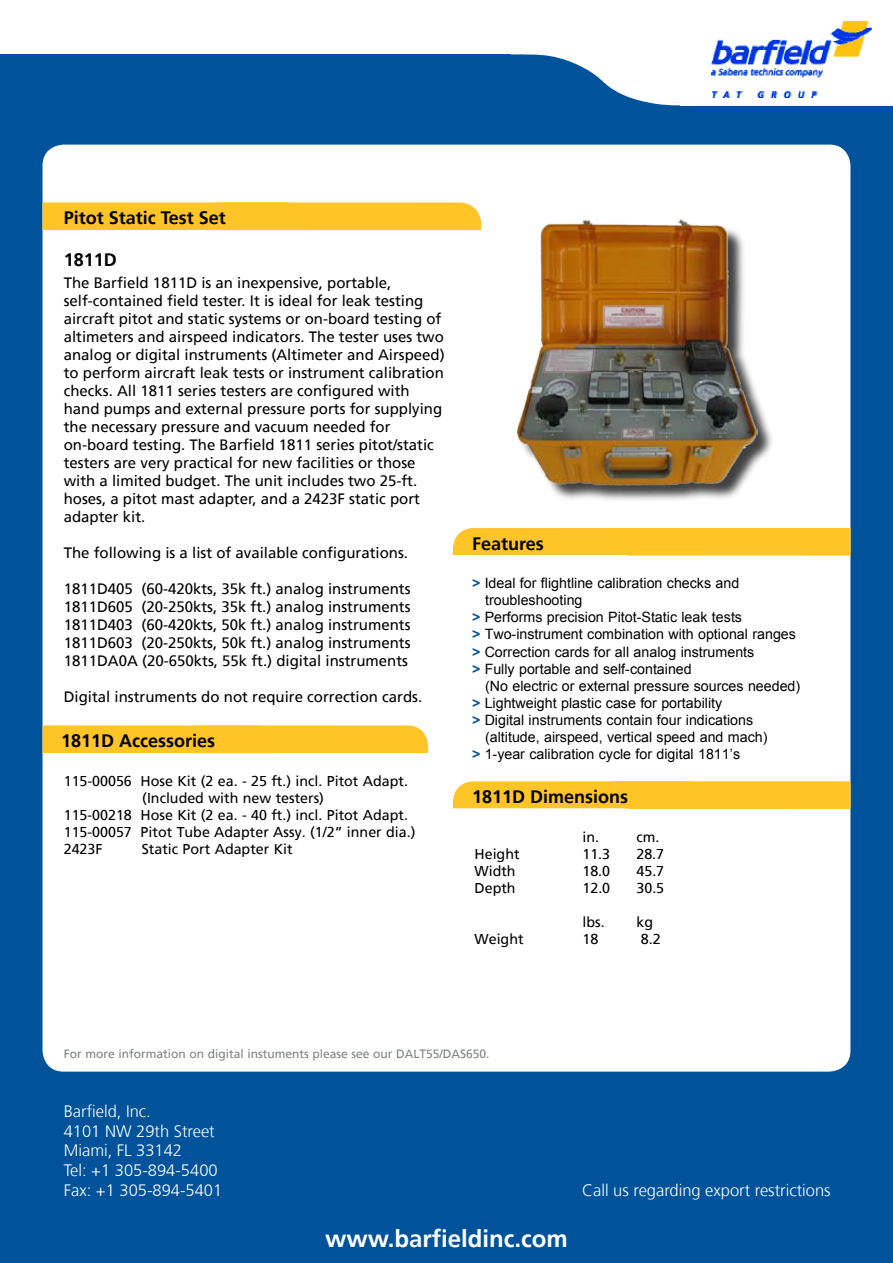
<style>
.page{position:relative;width:893px;height:1263px;background:#fff}
.page>*{position:absolute;margin:0;border:0;box-sizing:border-box;transform-origin:0 0}
.t1{font:700 24px "Frutiger";color:#fff}
.t2{font:700 18px "Frutiger";color:#000}
.t3{font:300 16.5px/19.8px "Frutiger";color:#fff}
.t4{font:15px/18px "Frutiger";color:#000}
.t5{font:14.25px "Arial";color:#000}
.t6{font:14.25px "Frutiger";color:#000}
.t7{font:12px "Frutiger";color:#7e8082}
.s1{font-weight:700;color:#00539b}
</style>
<div class="page">
<div style="left:0;top:34px;width:893px;height:1229px;background:#00539b"></div>
<div style="left:43px;top:145px;width:807px;height:926px;background:#fff;border-radius:21px"></div>
<div style="left:680px;top:0;width:213px;height:105px;background:#fff"></div>
<div style="left:0;top:0;width:893px;height:54px;background:#fff"></div>
<img style="left:719px;top:21px;width:153px;height:77px">
<svg style="left:510px;top:39px;width:209px;height:67px"></svg>
<div style="left:43px;top:202px;width:438px;height:28px;background:#ffc425"></div>
<div style="left:453px;top:528px;width:397px;height:28px;background:#ffc425"></div>
<div style="left:518px;top:220px;width:257px;height:284px;background:#000;opacity:.75"></div>
<img style="left:517px;top:215px;width:240px;height:271px">
<div style="left:453px;top:781px;width:397px;height:28px;background:#ffc425"></div>
<div style="left:43px;top:725px;width:385px;height:28px;background:#ffc425"></div>
<p class="t2" style="left:64px;top:207px;width:164px">Pitot Static Test Set</p>
<p class="t2" style="left:64px;top:249px;width:55px">1811D</p>
<p class="t4" style="left:64px;top:274px;width:382px">The Barfield 1811D is an inexpensive, portable, self-contained field tester. It is ideal for leak testing aircraft pitot and static systems or on-board testing of altimeters and airspeed indicators. The tester uses two analog or digital instruments (Altimeter and Airspeed) to perform aircraft leak tests or instrument calibration checks. All 1811 series testers are configured with hand pumps and external pressure ports for supplying the necessary pressure and vacuum needed for on-board testing. The Barfield 1811 series pitot/static testers are very practical for new facilities or those with a limited budget. The unit includes two 25-ft. hoses, a pitot mast adapter, and a 2423F static port adapter kit.</p>
<p class="t4" style="left:64px;top:544px;width:346px">The following is a list of available configurations.</p>
<p class="t4" style="left:64px;top:580px;width:348px;text-align:justify">1811D405 (60-420kts, 35k ft.) analog instruments 1811D605 (20-250kts, 35k ft.) analog instruments 1811D403 (60-420kts, 50k ft.) analog instruments 1811D603 (20-250kts, 50k ft.) analog instruments 1811DA0A (20-650kts, 55k ft.) digital instruments</p>
<p class="t4" style="left:64px;top:688px;width:360px">Digital instruments do not require correction cards.</p>
<p class="t2" style="left:61px;top:730px;width:156px">1811D Accessories</p>
<p class="t6" style="left:64px;top:772px;width:346px">115-00056 Hose Kit (2 ea. - 25 ft.) incl. Pitot Adapt.</p>
<p class="t6" style="left:142px;top:790px;width:183px">(Included with new testers)</p>
<p class="t6" style="left:64px;top:807px;width:346px">115-00218 Hose Kit (2 ea. - 40 ft.) incl. Pitot Adapt.</p>
<p class="t6" style="left:64px;top:824px;width:353px">115-00057 Pitot Tube Adapter Assy. (1/2” inner dia.)</p>
<p class="t6" style="left:64px;top:841px;width:40px">2423F</p>
<p class="t6" style="left:142px;top:841px;width:152px">Static Port Adapter Kit</p>
<p class="t2" style="left:472px;top:533px;width:73px">Features</p>
<p class="t5" style="left:472px;top:574px;width:269px"><span class="s1">&gt;</span> Ideal for flightline calibration checks and</p>
<p class="t5" style="left:485px;top:591px;width:99px">troubleshooting</p>
<p class="t5" style="left:472px;top:608px;width:272px"><span class="s1">&gt;</span> Performs precision Pitot-Static leak tests</p>
<p class="t5" style="left:472px;top:625px;width:325px"><span class="s1">&gt;</span> Two-instrument combination with optional ranges</p>
<p class="t5" style="left:472px;top:642px;width:284px"><span class="s1">&gt;</span> Correction cards for all analog instruments</p>
<p class="t5" style="left:472px;top:659px;width:221px"><span class="s1">&gt;</span> Fully portable and self-contained</p>
<p class="t5" style="left:485px;top:676px;width:317px">(No electric or external pressure sources needed)</p>
<p class="t5" style="left:472px;top:693px;width:252px"><span class="s1">&gt;</span> Lightweight plastic case for portability</p>
<p class="t5" style="left:472px;top:711px;width:283px"><span class="s1">&gt;</span> Digital instruments contain four indications</p>
<p class="t5" style="left:485px;top:728px;width:284px">(altitude, airspeed, vertical speed and mach)</p>
<p class="t5" style="left:472px;top:745px;width:270px"><span class="s1">&gt;</span> 1-year calibration cycle for digital 1811’s</p>
<p class="t2" style="left:472px;top:786px;width:158px">1811D Dimensions</p>
<p class="t6" style="left:582px;top:828px;width:18px">in.</p>
<p class="t6" style="left:636px;top:828px;width:24px">cm.</p>
<p class="t6" style="left:474px;top:845px;width:47px">Height</p>
<p class="t6" style="left:582px;top:845px;width:29px">11.3</p>
<p class="t6" style="left:636px;top:845px;width:29px">28.7</p>
<p class="t6" style="left:474px;top:863px;width:43px">Width</p>
<p class="t6" style="left:582px;top:863px;width:29px">18.0</p>
<p class="t6" style="left:636px;top:863px;width:29px">45.7</p>
<p class="t6" style="left:474px;top:880px;width:43px">Depth</p>
<p class="t6" style="left:582px;top:880px;width:29px">12.0</p>
<p class="t6" style="left:636px;top:880px;width:29px">30.5</p>
<p class="t6" style="left:582px;top:914px;width:24px">lbs.</p>
<p class="t6" style="left:636px;top:914px;width:18px">kg</p>
<p class="t6" style="left:474px;top:931px;width:51px">Weight</p>
<p class="t6" style="left:582px;top:931px;width:17px">18</p>
<p class="t6" style="left:641px;top:931px;width:21px">8.2</p>
<p class="t7" style="left:64px;top:1046px;width:427px">For more information on digital instuments please see our DALT55/DAS650.</p>
<p class="t3" style="left:64px;top:1101px;width:160px">Barfield, Inc.<br>4101 NW 29th Street<br>Miami, FL 33142<br>Tel: +1 305-894-5400<br>Fax: +1 305-894-5401</p>
<h1 class="t1" style="left:325px;top:1224px;width:244px">www.barfieldinc.com</h1>
<p class="t3" style="left:582px;top:1181px;width:250px">Call us regarding export restrictions</p>
</div>
